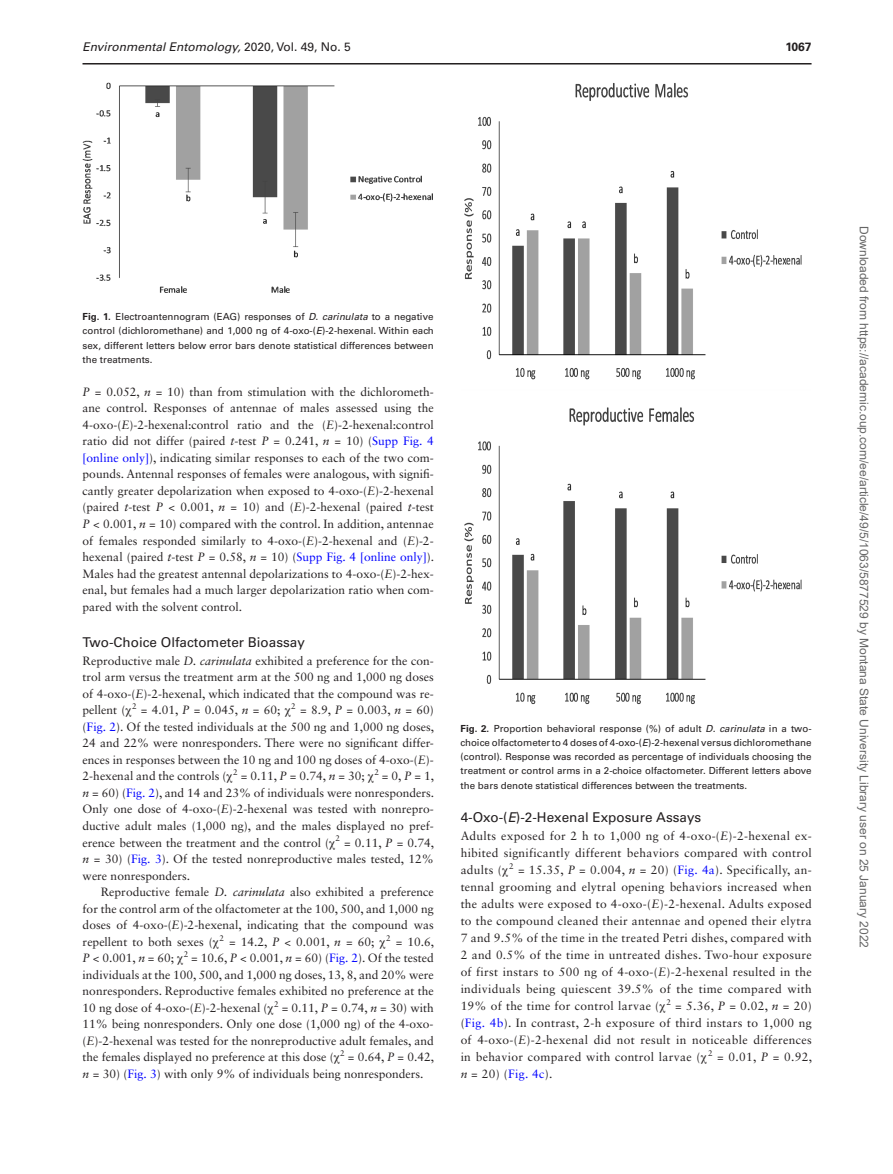
<style>
.page{position:relative;width:893px;height:1174px;background:#fff}
.page>*{position:absolute;margin:0;border:0;box-sizing:border-box;transform-origin:0 0}
.t1{font:13.5px "Univers LT Std";color:#231f20}
.t2{font:12px/16.5px "Sabon LT Std";color:#231f20;text-align:justify}
.t3{font:12px "Arial";color:#666}
.t4{font:italic 12px "Univers LT Std";color:#231f20}
.t5{font:700 12px "Univers LT Std";color:#231f20}
.t6{font:9.75px/14.2px "Univers LT Std";color:#231f20;text-align:justify}
.s1{font-style:normal}
.s2{font-weight:700}
.s3{font-style:italic}
.s4{color:#00f}
.s5{font-family:"Gandhari Unicode"}
</style>
<div class="page">
<img style="left:83px;top:82px;width:350px;height:211px">
<img style="left:464px;top:83px;width:338px;height:621px">
<hr style="left:82px;top:63px;width:729px;height:1px;background:#231f20">
<p class="t4" style="left:82px;top:40px;width:270px">Environmental Entomology, <span class="s1">2020, Vol. 49, No. 5</span></p>
<p class="t5" style="left:786px;top:40px;width:27px">1067</p>
<p class="t6" style="left:83px;top:310px;width:353px"><span class="s2">Fig. 1.</span> Electroantennogram (EAG) responses of <span class="s3">D. carinulata</span> to a negative control (dichloromethane) and 1,000 ng of 4-oxo-(<span class="s3">E</span>)-2-hexenal. Within each sex, different letters below error bars denote statistical differences between the treatments.</p>
<p class="t2" style="left:83px;top:383px;width:353px"><span class="s3">P</span> = 0.052, <span class="s3">n</span> = 10) than from stimulation with the dichlorometh&shy;ane control. Responses of antennae of males assessed using the 4-oxo-(<span class="s3">E</span>)-2-hexenal:control ratio and the (<span class="s3">E</span>)-2-hexenal:control ratio did not differ (paired <span class="s3">t</span>-test <span class="s3">P</span> = 0.241, <span class="s3">n</span> = 10) (<span class="s4">Supp Fig. 4 [online only]</span>), indicating similar responses to each of the two com&shy;pounds. Antennal responses of females were analogous, with signifi&shy;cantly greater depolarization when exposed to 4-oxo-(<span class="s3">E</span>)-2-hexenal (paired <span class="s3">t</span>-test <span class="s3">P</span> &lt; 0.001, <span class="s3">n</span> = 10) and (<span class="s3">E</span>)-2-hexenal (paired <span class="s3">t</span>-test <span class="s3">P</span> &lt; 0.001, <span class="s3">n</span> = 10) compared with the control. In addition, antennae of females responded similarly to 4-oxo-(<span class="s3">E</span>)-2-hexenal and (<span class="s3">E</span>)-2- hexenal (paired <span class="s3">t</span>-test <span class="s3">P</span> = 0.58, <span class="s3">n</span> = 10) (<span class="s4">Supp Fig. 4 [online only]</span>).<br>Males had the greatest antennal depolarizations to 4-oxo-(<span class="s3">E</span>)-2-hex&shy;enal, but females had a much larger depolarization ratio when com&shy;pared with the solvent control.</p>
<p class="t1" style="left:83px;top:634px;width:224px">Two-Choice Olfactometer Bioassay</p>
<p class="t2" style="left:83px;top:652px;width:353px">Reproductive male <span class="s3">D. carinulata</span> exhibited a preference for the con&shy;trol arm versus the treatment arm at the 500 ng and 1,000 ng doses of 4-oxo-(<span class="s3">E</span>)-2-hexenal, which indicated that the compound was re&shy;pellent (<span class="s5">χ</span><sup>2</sup> = 4.01, <span class="s3">P</span> = 0.045, <span class="s3">n</span> = 60; <span class="s5">χ</span><sup>2</sup> = 8.9, <span class="s3">P</span> = 0.003, <span class="s3">n</span> = 60) (<span class="s4">Fig. 2</span>). Of the tested individuals at the 500 ng and 1,000 ng doses, 24 and 22% were nonresponders. There were no significant differ&shy;ences in responses between the 10 ng and 100 ng doses of 4-oxo-(<span class="s3">E</span>)- 2-hexenal and the controls (<span class="s5">χ</span><sup>2</sup> = 0.11, <span class="s3">P</span> = 0.74, <span class="s3">n</span> = 30; <span class="s5">χ</span><sup>2</sup> = 0, <span class="s3">P</span> = 1, <span class="s3">n</span> = 60) (<span class="s4">Fig. 2</span>), and 14 and 23% of individuals were nonresponders.<br>Only one dose of 4-oxo-(<span class="s3">E</span>)-2-hexenal was tested with nonrepro&shy;ductive adult males (1,000 ng), and the males displayed no pref&shy;erence between the treatment and the control (<span class="s5">χ</span><sup>2</sup> = 0.11, <span class="s3">P</span> = 0.74, <span class="s3">n</span> = 30) (<span class="s4">Fig. 3</span>). Of the tested nonreproductive males tested, 12% were nonresponders.</p>
<p class="t2" style="left:83px;top:883px;width:353px;text-indent:18px">Reproductive female <span class="s3">D. carinulata</span> also exhibited a preference for the control arm of the olfactometer at the 100, 500, and 1,000 ng doses of 4-oxo-(<span class="s3">E</span>)-2-hexenal, indicating that the compound was repellent to both sexes (<span class="s5">χ</span><sup>2</sup> = 14.2, <span class="s3">P</span> &lt; 0.001, <span class="s3">n</span> = 60; <span class="s5">χ</span><sup>2</sup> = 10.6, <span class="s3">P</span> &lt; 0.001, <span class="s3">n</span> = 60; <span class="s5">χ</span><sup>2</sup> = 10.6, <span class="s3">P</span> &lt; 0.001, <span class="s3">n</span> = 60) (<span class="s4">Fig. 2</span>). Of the tested individuals at the 100, 500, and 1,000 ng doses, 13, 8, and 20% were nonresponders. Reproductive females exhibited no preference at the 10 ng dose of 4-oxo-(<span class="s3">E</span>)-2-hexenal (<span class="s5">χ</span><sup>2</sup> = 0.11, <span class="s3">P</span> = 0.74, <span class="s3">n</span> = 30) with 11% being nonresponders. Only one dose (1,000 ng) of the 4-oxo-(<span class="s3">E</span>)-2-hexenal was tested for the nonreproductive adult females, and the females displayed no preference at this dose (<span class="s5">χ</span><sup>2</sup> = 0.64, <span class="s3">P</span> = 0.42, <span class="s3">n</span> = 30) (<span class="s4">Fig. 3</span>) with only 9% of individuals being nonresponders.</p>
<p class="t6" style="left:461px;top:721px;width:353px"><span class="s2">Fig. 2.</span> Proportion behavioral response (%) of adult <span class="s3">D. carinulata</span> in a two&shy;choice olfactometer to 4 doses of 4-oxo-(<span class="s3">E</span>)-2-hexenal versus dichloromethane (control). Response was recorded as percentage of individuals choosing the treatment or control arms in a 2-choice olfactometer. Different letters above the bars denote statistical differences between the treatments.</p>
<p class="t1" style="left:461px;top:809px;width:242px">4-Oxo-(<span class="s3">E</span>)-2-Hexenal Exposure Assays</p>
<p class="t2" style="left:461px;top:827px;width:353px;line-height:17px">Adults exposed for 2 h to 1,000 ng of 4-oxo-(<span class="s3">E</span>)-2-hexenal ex&shy;hibited significantly different behaviors compared with control adults (<span class="s5">χ</span><sup>2</sup> = 15.35, <span class="s3">P</span> = 0.004, <span class="s3">n</span> = 20) (<span class="s4">Fig. 4a</span>). Specifically, an&shy;tennal grooming and elytral opening behaviors increased when the adults were exposed to 4-oxo-(<span class="s3">E</span>)-2-hexenal. Adults exposed to the compound cleaned their antennae and opened their elytra 7 and 9.5% of the time in the treated Petri dishes, compared with 2 and 0.5% of the time in untreated dishes. Two-hour exposure of first instars to 500 ng of 4-oxo-(<span class="s3">E</span>)-2-hexenal resulted in the individuals being quiescent 39.5% of the time compared with 19% of the time for control larvae (<span class="s5">χ</span><sup>2</sup> = 5.36, <span class="s3">P</span> = 0.02, <span class="s3">n</span> = 20) (<span class="s4">Fig. 4b</span>). In contrast, 2-h exposure of third instars to 1,000 ng of 4-oxo-(<span class="s3">E</span>)-2-hexenal did not result in noticeable differences in behavior compared with control larvae (<span class="s5">χ</span><sup>2</sup> = 0.01, <span class="s3">P</span> = 0.92, <span class="s3">n</span> = 20) (<span class="s4">Fig. 4c</span>).</p>
<p class="t3" style="left:868px;top:226px;width:723px;rotate:90deg">Downloaded from https://academic.oup.com/ee/article/49/5/1063/5877529 by Montana State University Library user on 25 January 2022</p>
</div>
